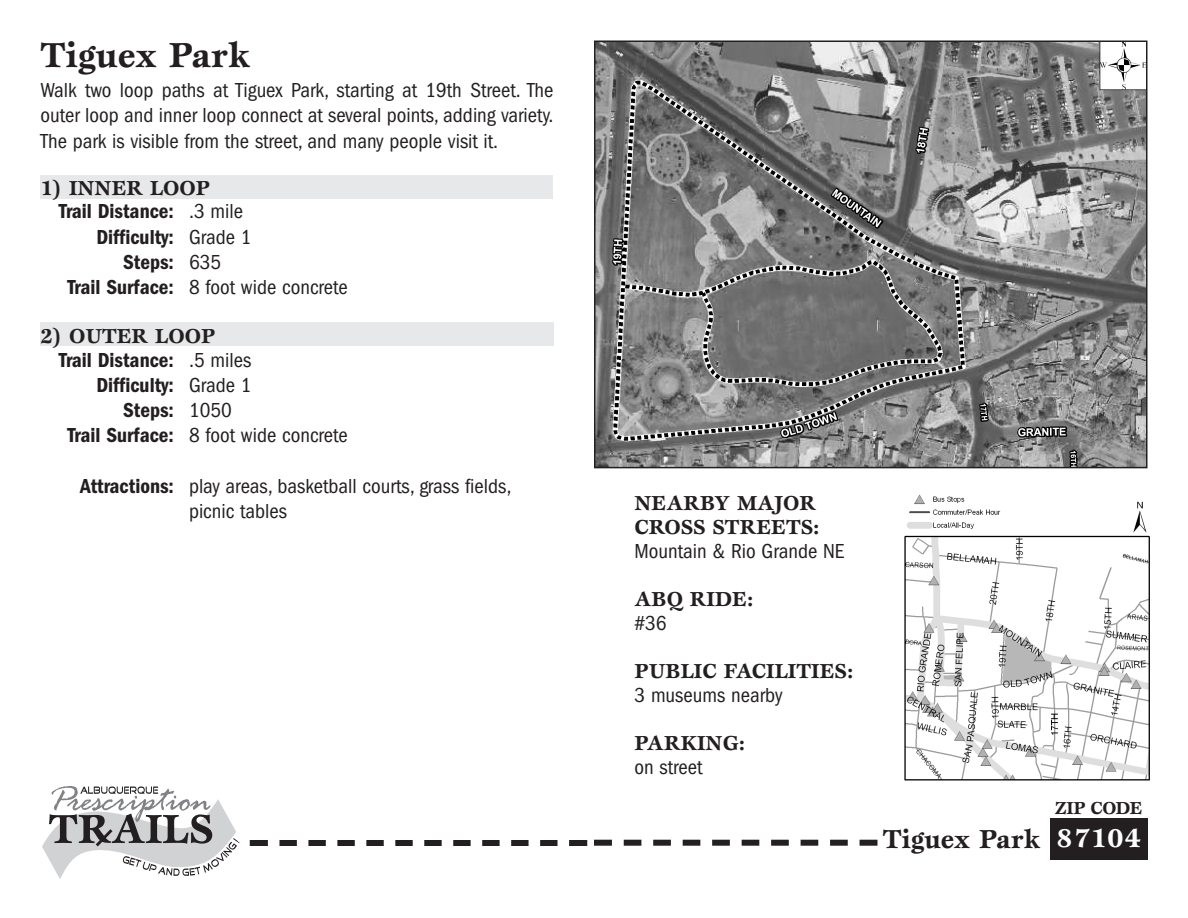
<style>
.page{position:relative;width:1188px;height:918px;background:#fff}
.page>*{position:absolute;margin:0;border:0;box-sizing:border-box;transform-origin:0 0}
.t1{font:700 36px "Esprit";color:#231f20}
.t2{font:700 27px "Esprit";color:#231f20}
.t3{font:condensed 21px/25.5px "Franklin Gothic";color:#231f20}
.t4{font:600 condensed 21px "Franklin Gothic";color:#231f20}
.t5{font:700 21px/24px "Esprit";color:#231f20}
.t6{font:700 18px "Esprit";letter-spacing:-.03em;color:#231f20}
.s1{font-weight:400}
.s2{font-weight:600}
.s3{color:#fff}
</style>
<div class="page">
<div style="left:40px;top:322px;width:514px;height:24px;background:#e7e8e9"></div>
<svg style="left:279px;top:840px;width:279px;height:6px"></svg>
<div style="left:569px;top:840px;width:18px;height:6px;background:#231f20"></div>
<div style="left:250px;top:840px;width:18px;height:6px;background:#231f20"></div>
<div style="left:40px;top:176px;width:514px;height:24px;background:#e7e8e9"></div>
<svg style="left:42px;top:786px;width:197px;height:93px"></svg>
<img style="left:904px;top:494px;width:246px;height:287px">
<img style="left:597px;top:43px;width:548px;height:422px">
<div style="left:594px;top:40px;width:554px;height:428px;border:2px solid #231f20"></div>
<div style="left:1050px;top:818px;width:98px;height:42px;background:#231f20"></div>
<svg style="left:623px;top:840px;width:237px;height:6px"></svg>
<div style="left:860px;top:840px;width:18px;height:6px;background:#231f20"></div>
<div style="left:594px;top:840px;width:18px;height:6px;background:#231f20"></div>
<h1 class="t1" style="left:40px;top:40px;width:211px">Tiguex Park</h1>
<p class="t3" style="left:41px;top:79px;width:514px;text-align:justify">Walk two loop paths at Tiguex Park, starting at 19th Street. The outer loop and inner loop connect at several points, adding variety.<br>The park is visible from the street, and many people visit it.</p>
<p class="t5" style="left:40px;top:177px;width:171px">1) INNER LOOP</p>
<p class="t4" style="left:59px;top:204px;width:186px">Trail Distance: <span class="s1">.3 mile</span></p>
<p class="t4" style="left:96px;top:230px;width:157px">Difficulty: <span class="s1">Grade 1</span></p>
<p class="t4" style="left:123px;top:255px;width:99px">Steps: <span class="s1">635</span></p>
<p class="t3" style="left:67px;top:276px;width:282px"><span class="s2">Trail Surface:</span> 8 foot wide concrete</p>
<p class="t5" style="left:41px;top:325px;width:176px">2) OUTER LOOP</p>
<p class="t4" style="left:59px;top:353px;width:194px">Trail Distance: <span class="s1">.5 miles</span></p>
<p class="t4" style="left:96px;top:378px;width:157px">Difficulty: <span class="s1">Grade 1</span></p>
<p class="t4" style="left:123px;top:403px;width:110px">Steps: <span class="s1">1050</span></p>
<p class="t3" style="left:67px;top:424px;width:282px"><span class="s2">Trail Surface:</span> 8 foot wide concrete</p>
<p class="t3" style="left:189px;top:475px;width:324px;text-indent:-109px"><span class="s2">Attractions:</span> play areas, basketball courts, grass fields, picnic tables</p>
<p class="t5" style="left:634px;top:493px;width:186px">NEARBY MAJOR<br>CROSS STREETS:</p>
<p class="t3" style="left:634px;top:540px;width:212px">Mountain &amp; Rio Grande NE</p>
<p class="t5" style="left:634px;top:589px;width:120px">ABQ RIDE:</p>
<p class="t3" style="left:634px;top:612px;width:34px">#36</p>
<p class="t5" style="left:634px;top:661px;width:220px">PUBLIC FACILITIES:</p>
<p class="t3" style="left:634px;top:684px;width:150px">3 museums nearby</p>
<p class="t5" style="left:634px;top:733px;width:112px">PARKING:</p>
<p class="t3" style="left:634px;top:756px;width:69px">on street</p>
<p class="t6" style="left:1055px;top:801px;width:89px">ZIP CODE</p>
<p class="t2" style="left:883px;top:829px;width:260px">Tiguex Park <span class="s3">87104</span></p>
</div>
